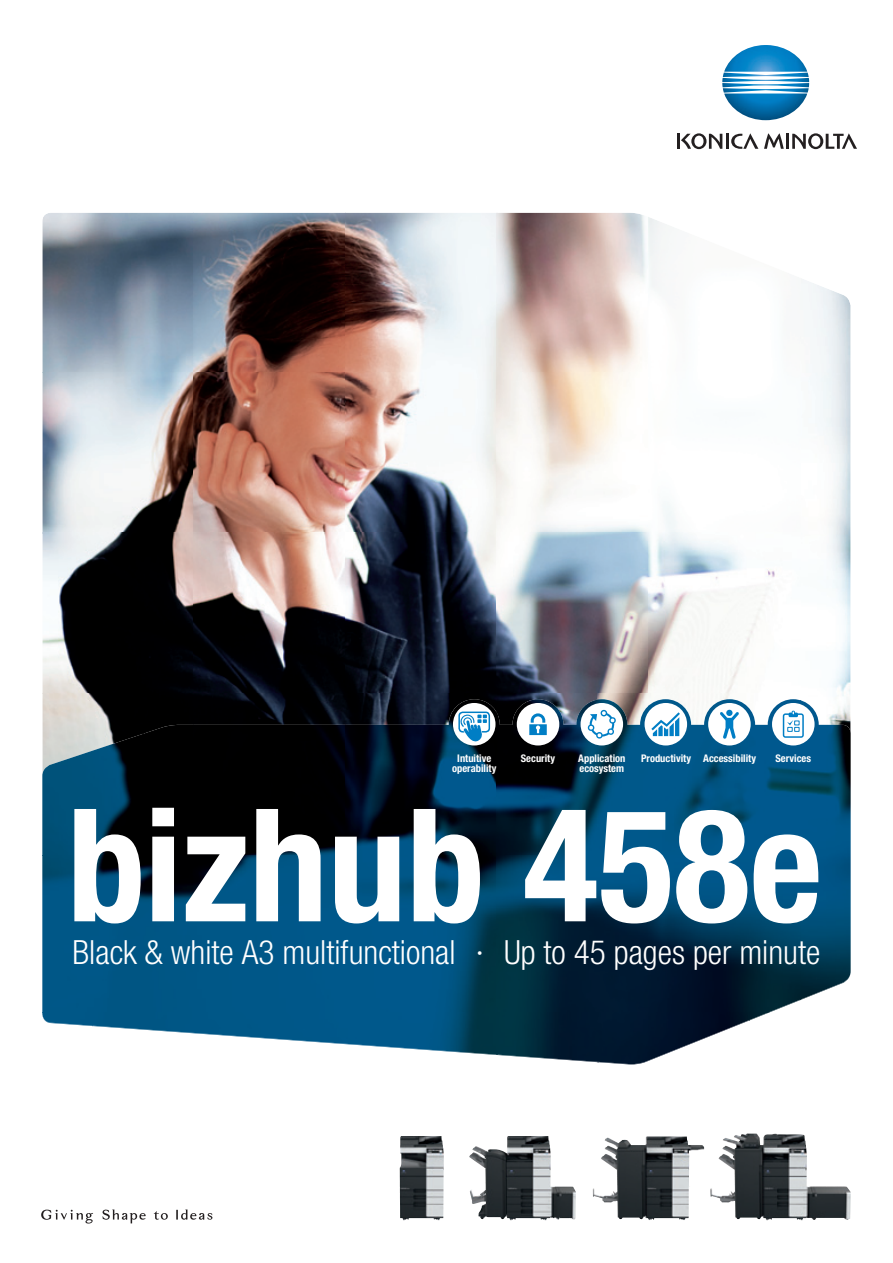
<style>
.page{position:relative;width:893px;height:1263px;background:#fff}
.page>*{position:absolute;margin:0;border:0;box-sizing:border-box;transform-origin:0 0}
.t1{font:700 condensed 157.35px "Helvetica Neue LTW1 G";color:#fff}
.t2{font:300 condensed 33.3px "Helvetica Neue LTW1 G";color:#fff}
.t3{font:700 condensed 10.5px/10.6px "Helvetica Neue LTW1 G";color:#fff;text-align:center}
</style>
<div class="page">
<img style="left:42px;top:213px;width:733px;height:480px">
<img style="left:801px;top:279px;width:49px;height:417px">
<img style="left:42px;top:693px;width:101px;height:6px">
<img style="left:143px;top:693px;width:587px;height:6px">
<img style="left:42px;top:699px;width:758px;height:365px">
<img style="left:800px;top:700px;width:50px;height:301px">
<svg style="left:453px;top:703px;width:42px;height:43px"></svg>
<svg style="left:458px;top:712px;width:32px;height:30px"></svg>
<div style="left:644px;top:703px;width:43px;height:43px;background:#fff;border-radius:50%"></div>
<svg style="left:651px;top:712px;width:29px;height:24px"></svg>
<img style="left:722px;top:45px;width:87px;height:75px">
<hr style="left:725px;top:134px;width:3px;height:15px;background:#231f20">
<svg style="left:731px;top:133px;width:27px;height:16px"></svg>
<svg style="left:677px;top:133px;width:45px;height:16px"></svg>
<svg style="left:764px;top:133px;width:93px;height:16px"></svg>
<svg style="left:102px;top:1209px;width:44px;height:14px"></svg>
<svg style="left:176px;top:1209px;width:36px;height:11px"></svg>
<svg style="left:41px;top:1210px;width:52px;height:14px"></svg>
<svg style="left:154px;top:1211px;width:14px;height:9px"></svg>
<img style="left:718px;top:1134px;width:42px;height:61px">
<img style="left:469px;top:1137px;width:81px;height:72px">
<img style="left:596px;top:1138px;width:49px;height:58px">
<img style="left:400px;top:1137px;width:44px;height:83px">
<div style="left:516px;top:703px;width:43px;height:43px;background:#fff;border-radius:50%"></div>
<svg style="left:529px;top:713px;width:17px;height:22px"></svg>
<div style="left:580px;top:703px;width:43px;height:43px;background:#fff;border-radius:50%"></div>
<svg style="left:587px;top:710px;width:29px;height:29px"></svg>
<div style="left:772px;top:703px;width:42px;height:43px;background:#fff;border-radius:50%"></div>
<svg style="left:782px;top:711px;width:21px;height:27px"></svg>
<div style="left:708px;top:703px;width:42px;height:43px;background:#fff;border-radius:50%"></div>
<svg style="left:720px;top:710px;width:19px;height:29px"></svg>
<p class="t3" style="left:452px;top:753px;width:46px">Intuitive operability</p>
<p class="t3" style="left:521px;top:753px;width:36px">Security</p>
<p class="t3" style="left:641px;top:753px;width:51px">Productivity</p>
<p class="t3" style="left:578px;top:753px;width:49px;text-align:left">Application ecosystem</p>
<p class="t3" style="left:703px;top:753px;width:54px">Accessibility</p>
<p class="t3" style="left:775px;top:753px;width:37px">Services</p>
<h1 class="t1" style="left:67px;top:810px;width:756px">bizhub 458e</h1>
<h2 class="t2" style="left:73px;top:940px;width:749px">Black &amp; white A3 multifunctional · Up to 45 pages per minute</h2>
</div>
